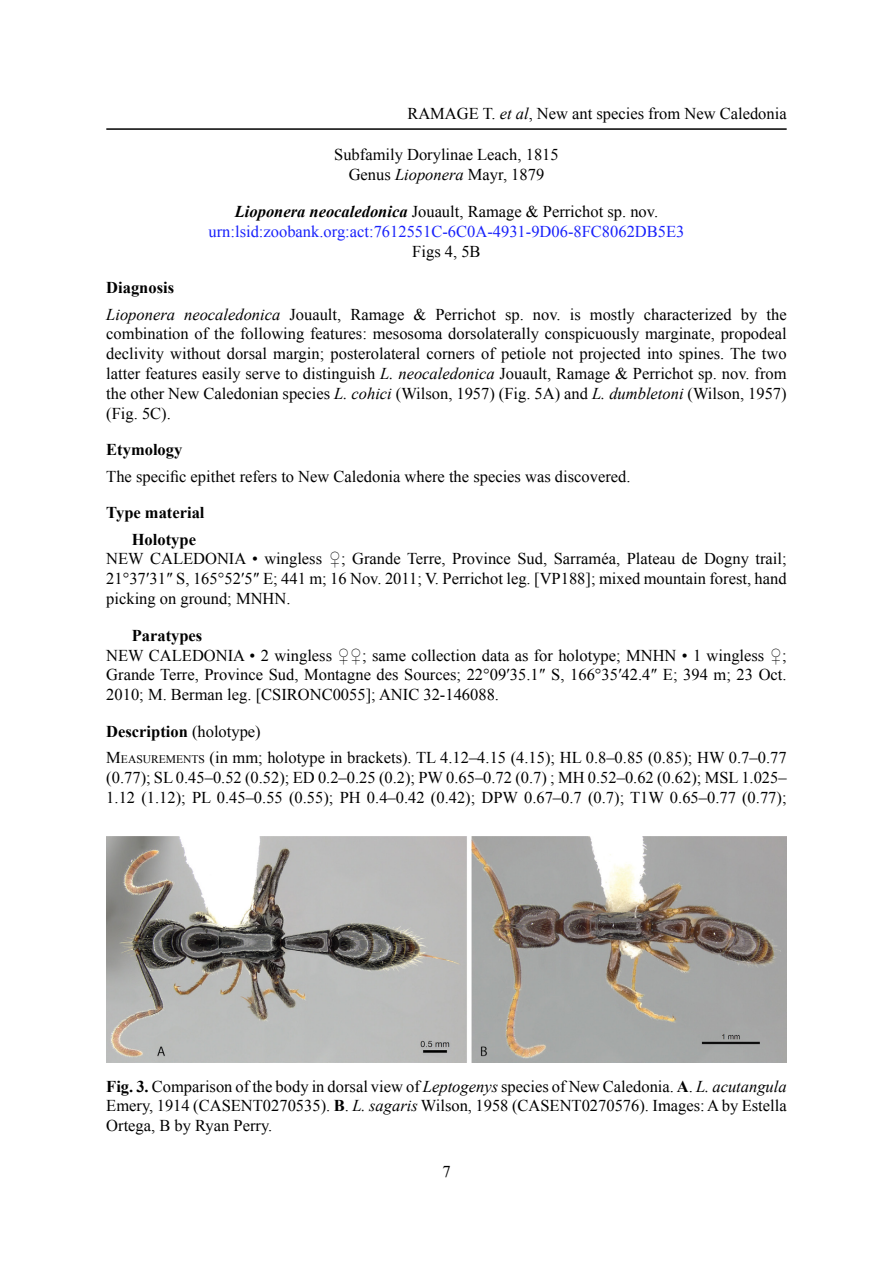
<style>
.page{position:relative;width:893px;height:1263px;background:#fff}
.page>*{position:absolute;margin:0;border:0;box-sizing:border-box;transform-origin:0 0}
.t1{font:16.5px/19.8px "Times New Roman";color:#000;text-align:justify}
.t2{font:16.5px/19.8px "Times New Roman";color:#1922fb;text-align:center}
.t3{font:700 16.5px/26.2px "Times New Roman";color:#000}
.s1{font-style:italic}
.s2{font-weight:700;font-style:italic;color:#000}
.s3{color:#000}
.s4{font-weight:700}
.s5{font-style:inherit}
.s6{font-size:11.55px}
</style>
<div class="page">
<hr style="left:106px;top:128px;width:681px;height:2px;background:#000">
<img style="left:106px;top:836px;width:681px;height:227px">
<p class="t1" style="left:407px;top:103px;width:381px">RAMAGE T. <span class="s1">et al</span>, New ant species from New Caledonia</p>
<p class="t1" style="left:334px;top:145px;width:226px;text-align:center">Subfamily Dorylinae Leach, 1815<br>Genus <span class="s1">Lioponera</span> Mayr, 1879</p>
<p class="t2" style="left:209px;top:201px;width:477px"><span class="s2">Lioponera neocaledonica</span> <span class="s3">Jouault, Ramage &amp; Perrichot sp. nov. </span>urn:lsid:zoobank.org:act:7612551C-6C0A-4931-9D06-8FC8062DB5E3</p>
<p class="t1" style="left:412px;top:241px;width:70px">Figs 4, 5B</p>
<p class="t1" style="left:106px;top:274px;width:682px;line-height:26.2px"><span class="s4">Diagnosis<br></span><span class="s1">Lioponera neocaledonica</span> Jouault, Ramage &amp; Perrichot sp. nov. is mostly characterized by the</p>
<p class="t1" style="left:106px;top:324px;width:682px">combination of the following features: mesosoma dorsolaterally conspicuously marginate, propodeal declivity without dorsal margin; posterolateral corners of petiole not projected into spines. The two latter features easily serve to distinguish <span class="s1">L. neocaledonica</span> Jouault, Ramage &amp; Perrichot sp. nov. from the other New Caledonian species <span class="s1">L. cohici</span> (Wilson, 1957) (Fig. 5A) and <span class="s1">L. dumbletoni</span> (Wilson, 1957) (Fig. 5C).</p>
<p class="t3" style="left:106px;top:436px;width:78px">Etymology</p>
<p class="t1" style="left:106px;top:466px;width:526px">The specific epithet refers to New Caledonia where the species was discovered.</p>
<p class="t3" style="left:132px;top:499px;width:74px;text-indent:-26px">Type material<br>Holotype</p>
<p class="t1" style="left:106px;top:549px;width:682px">NEW CALEDONIA • wingless ♀; Grande Terre, Province Sud, Sarraméa, Plateau de Dogny trail; 21°37′31″ S, 165°52′5″ E; 441 m; 16 Nov. 2011; V. Perrichot leg. [VP188]; mixed mountain forest, hand picking on ground; MNHN.</p>
<p class="t3" style="left:132px;top:622px;width:72px">Paratypes</p>
<p class="t1" style="left:106px;top:645px;width:682px">NEW CALEDONIA • 2 wingless ♀♀; same collection data as for holotype; MNHN • 1 wingless ♀; Grande Terre, Province Sud, Montagne des Sources; 22°09′35.1″ S, 166°35′42.4″ E; 394 m; 23 Oct.<br>2010; M. Berman leg. [CSIRONC0055]; ANIC 32-146088.</p>
<p class="t1" style="left:106px;top:718px;width:682px;line-height:26.1px"><span class="s4">Description</span> (holotype)<br><span class="s5">M</span><span class="s6">EASUREMENTS</span> <span class="s5">(</span>in mm; holotype in brackets<span class="s5">).</span> TL 4.12–4.15 (4.15); HL 0.8–0.85 (0.85); HW 0.7–0.77</p>
<p class="t1" style="left:106px;top:767px;width:682px">(0.77); SL 0.45–0.52 (0.52); ED 0.2–0.25 (0.2); PW 0.65–0.72 (0.7) ; MH 0.52–0.62 (0.62); MSL 1.025–<br>1.12 (1.12); PL 0.45–0.55 (0.55); PH 0.4–0.42 (0.42); DPW 0.67–0.7 (0.7); T1W 0.65–0.77 (0.77);</p>
<p class="t1" style="left:106px;top:1076px;width:682px"><span class="s4">Fig. 3.</span> Comparison of the body in dorsal view of <span class="s1">Leptogenys</span> species of New Caledonia. <span class="s4">A</span>. <span class="s1">L. acutangula </span>Emery, 1914 (CASENT0270535). <span class="s4">B</span>. <span class="s1">L. sagaris</span> Wilson, 1958 (CASENT0270576). Images: A by Estella Ortega, B by Ryan Perry.</p>
<p class="t1" style="left:442px;top:1161px;width:10px">7</p>
</div>
